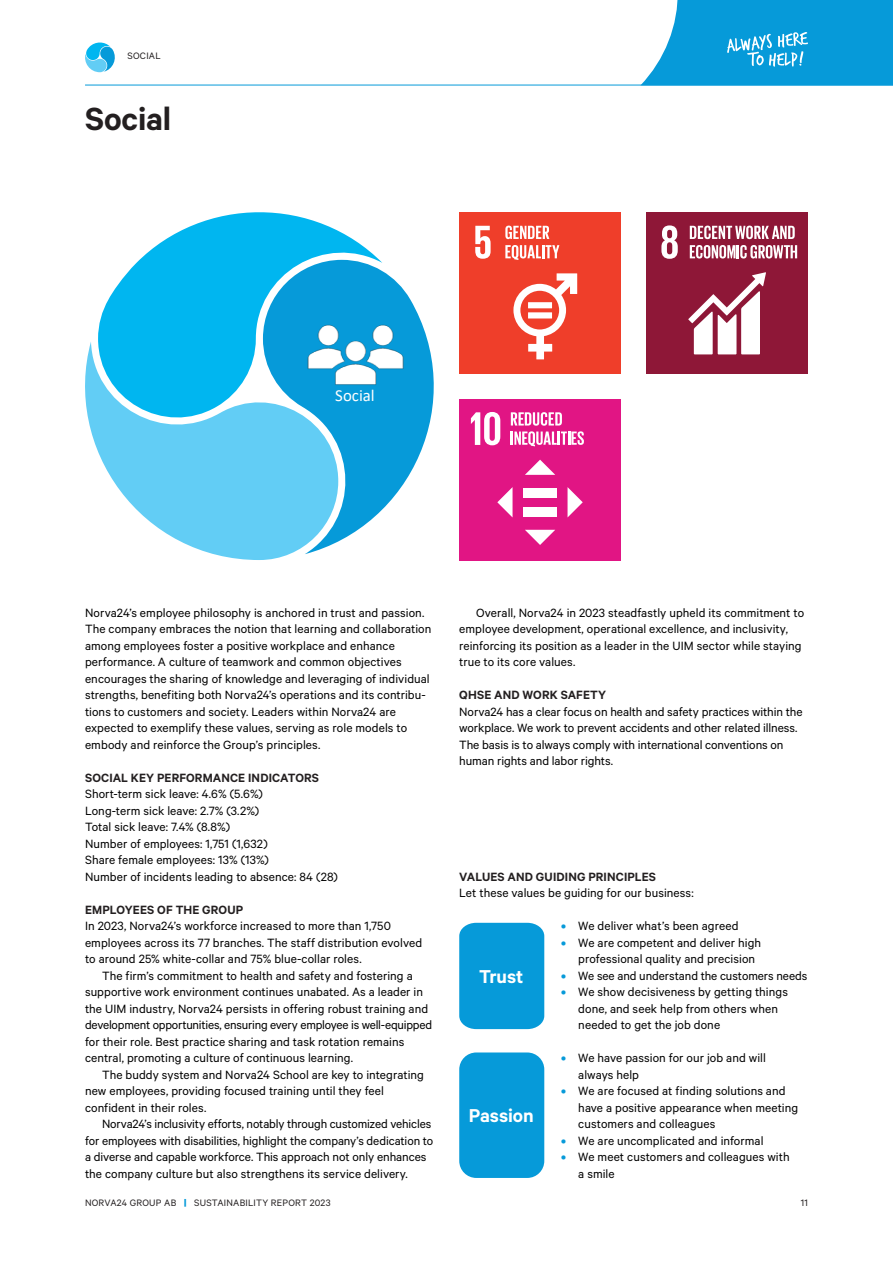
<style>
.page{position:relative;width:893px;height:1263px;background:#fff}
.page>*{position:absolute;margin:0;border:0;box-sizing:border-box;transform-origin:0 0}
.t1{font:600 36px "Calibre";letter-spacing:-.005em;color:#231f20}
.t2{font:600 21px "Calibre";letter-spacing:-.005em;color:#fff}
.t3{font:16.8px "Calibri";color:#fff}
.t4{font:13.5px/16.5px "Calibre";letter-spacing:.005em;color:#000001}
.t5{font:600 13.5px "Calibre";letter-spacing:.01em;color:#231f20}
.t6{font:10.5px "Calibre";letter-spacing:.02em;color:#231f20}
.s1{font-weight:600;color:#069ad9}
.s2{font-weight:900;color:#069ad9}
</style>
<div class="page">
<hr style="left:85px;top:85px;width:808px;height:1px;background:#069ad9">
<svg style="left:640px;top:0;width:253px;height:85px;background:#26a7dd"></svg>
<svg style="left:85px;top:42px;width:30px;height:30px"></svg>
<div style="left:459px;top:1052px;width:85px;height:126px;background:#069ad9;border-radius:17px"></div>
<div style="left:459px;top:923px;width:85px;height:106px;background:#069ad9"></div>
<div style="left:459px;top:212px;width:162px;height:162px;background:#ef3e2a"></div>
<svg style="left:475px;top:226px;width:16px;height:33px"></svg>
<svg style="left:513px;top:273px;width:64px;height:86px"></svg>
<div style="left:528px;top:302px;width:24px;height:6px;background:#fff"></div>
<div style="left:528px;top:312px;width:24px;height:6px;background:#fff"></div>
<svg style="left:505px;top:245px;width:54px;height:15px"></svg>
<svg style="left:505px;top:226px;width:44px;height:13px"></svg>
<div style="left:646px;top:212px;width:162px;height:162px;background:#8e1737"></div>
<svg style="left:661px;top:225px;width:17px;height:34px"></svg>
<svg style="left:688px;top:272px;width:78px;height:82px"></svg>
<svg style="left:690px;top:226px;width:105px;height:13px"></svg>
<svg style="left:690px;top:245px;width:107px;height:13px"></svg>
<div style="left:459px;top:399px;width:162px;height:161px;background:#e11584"></div>
<svg style="left:471px;top:412px;width:29px;height:33px"></svg>
<svg style="left:511px;top:412px;width:73px;height:34px"></svg>
<svg style="left:497px;top:487px;width:15px;height:30px"></svg>
<svg style="left:568px;top:487px;width:15px;height:30px"></svg>
<svg style="left:525px;top:460px;width:30px;height:15px"></svg>
<svg style="left:525px;top:530px;width:30px;height:15px"></svg>
<div style="left:524px;top:488px;width:32px;height:9px;background:#fff"></div>
<div style="left:524px;top:507px;width:32px;height:9px;background:#fff"></div>
<svg style="left:98px;top:212px;width:282px;height:129px;fill:#00b6f0"></svg>
<svg style="left:85px;top:341px;width:204px;height:219px;fill:#62cdf5"></svg>
<svg style="left:263px;top:260px;width:171px;height:294px"></svg>
<img style="left:303px;top:301px;width:106px;height:108px">
<p class="t6" style="left:128px;top:50px;width:35px">SOCIAL</p>
<h1 class="t1" style="left:85px;top:97px;width:88px">Social</h1>
<p class="t3" style="left:335px;top:384px;width:41px">Social</p>
<p class="t4" style="left:85px;top:604px;width:348px">Norva24’s employee philosophy is anchored in trust and passion.<br>The company embraces the notion that learning and collaboration among employees foster a positive workplace and enhance performance. A culture of teamwork and common objectives encourages the sharing of knowledge and leveraging of individual strengths, benefiting both Norva24’s operations and its contribu&shy;tions to customers and society. Leaders within Norva24 are expected to exemplify these values, serving as role models to embody and reinforce the Group’s principles.</p>
<p class="t5" style="left:85px;top:770px;width:235px">SOCIAL KEY PERFORMANCE INDICATORS</p>
<p class="t4" style="left:85px;top:785px;width:254px">Short-term sick leave: 4.6% (5.6%)<br>Long-term sick leave: 2.7% (3.2%)<br>Total sick leave: 7.4% (8.8%)<br>Number of employees: 1,751 (1,632)<br>Share female employees: 13% (13%)<br>Number of incidents leading to absence: 84 (28)</p>
<p class="t5" style="left:85px;top:902px;width:160px">EMPLOYEES OF THE GROUP</p>
<p class="t4" style="left:85px;top:917px;width:339px">In 2023, Norva24’s workforce increased to more than 1,750 employees across its 77 branches. The staff distribution evolved to around 25% white-collar and 75% blue-collar roles.</p>
<p class="t4" style="left:85px;top:967px;width:349px;text-indent:17px">The firm’s commitment to health and safety and fostering a supportive work environment continues unabated. As a leader in the UIM industry, Norva24 persists in offering robust training and development opportunities, ensuring every employee is well-equipped for their role. Best practice sharing and task rotation remains central, promoting a culture of continuous learning.</p>
<p class="t4" style="left:85px;top:1066px;width:340px;text-indent:17px">The buddy system and Norva24 School are key to integrating new employees, providing focused training until they feel confident in their roles.</p>
<p class="t4" style="left:85px;top:1115px;width:350px;text-indent:17px">Norva24’s inclusivity efforts, notably through customized vehicles for employees with disabilities, highlight the company’s dedication to a diverse and capable workforce. This approach not only enhances the company culture but also strengthens its service delivery.</p>
<p class="t4" style="left:459px;top:604px;width:346px;text-indent:17px">Overall, Norva24 in 2023 steadfastly upheld its commitment to employee development, operational excellence, and inclusivity, reinforcing its position as a leader in the UIM sector while staying true to its core values.</p>
<p class="t5" style="left:459px;top:687px;width:149px">QHSE AND WORK SAFETY</p>
<p class="t4" style="left:459px;top:703px;width:345px">Norva24 has a clear focus on health and safety practices within the workplace. We work to prevent accidents and other related illness.<br>The basis is to always comply with international conventions on human rights and labor rights.</p>
<p class="t5" style="left:459px;top:868px;width:198px">VALUES AND GUIDING PRINCIPLES</p>
<p class="t4" style="left:459px;top:884px;width:236px">Let these values be guiding for our business:</p>
<p class="t4" style="left:561px;top:917px;width:179px"><span class="s1">•</span> We deliver what’s been agreed</p>
<p class="t4" style="left:578px;top:933px;width:184px;text-indent:-17px"><span class="s1">•</span> We are competent and deliver high professional quality and precision</p>
<p class="t4" style="left:561px;top:967px;width:248px"><span class="s1">•</span> We see and understand the customers needs</p>
<p class="t4" style="left:578px;top:983px;width:211px;text-indent:-17px"><span class="s1">•</span> We show decisiveness by getting things done, and seek help from others when needed to get the job done</p>
<p class="t4" style="left:578px;top:1049px;width:189px;text-indent:-17px"><span class="s1">•</span> We have passion for our job and will always help</p>
<p class="t4" style="left:578px;top:1082px;width:221px;text-indent:-17px"><span class="s1">•</span> We are focused at finding solutions and have a positive appearance when meeting customers and colleagues</p>
<p class="t4" style="left:561px;top:1131px;width:204px"><span class="s1">•</span> We are uncomplicated and informal</p>
<p class="t4" style="left:578px;top:1148px;width:213px;text-indent:-17px"><span class="s1">•</span> We meet customers and colleagues with a smile</p>
<h2 class="t2" style="left:479px;top:964px;width:46px">Trust</h2>
<h2 class="t2" style="left:469px;top:1103px;width:66px">Passion</h2>
<p class="t6" style="left:85px;top:1196px;width:247px">NORVA24 GROUP AB <span class="s2">|</span> SUSTAINABILITY REPORT 2023</p>
<p class="t6" style="left:801px;top:1196px;width:9px">11</p>
</div>
